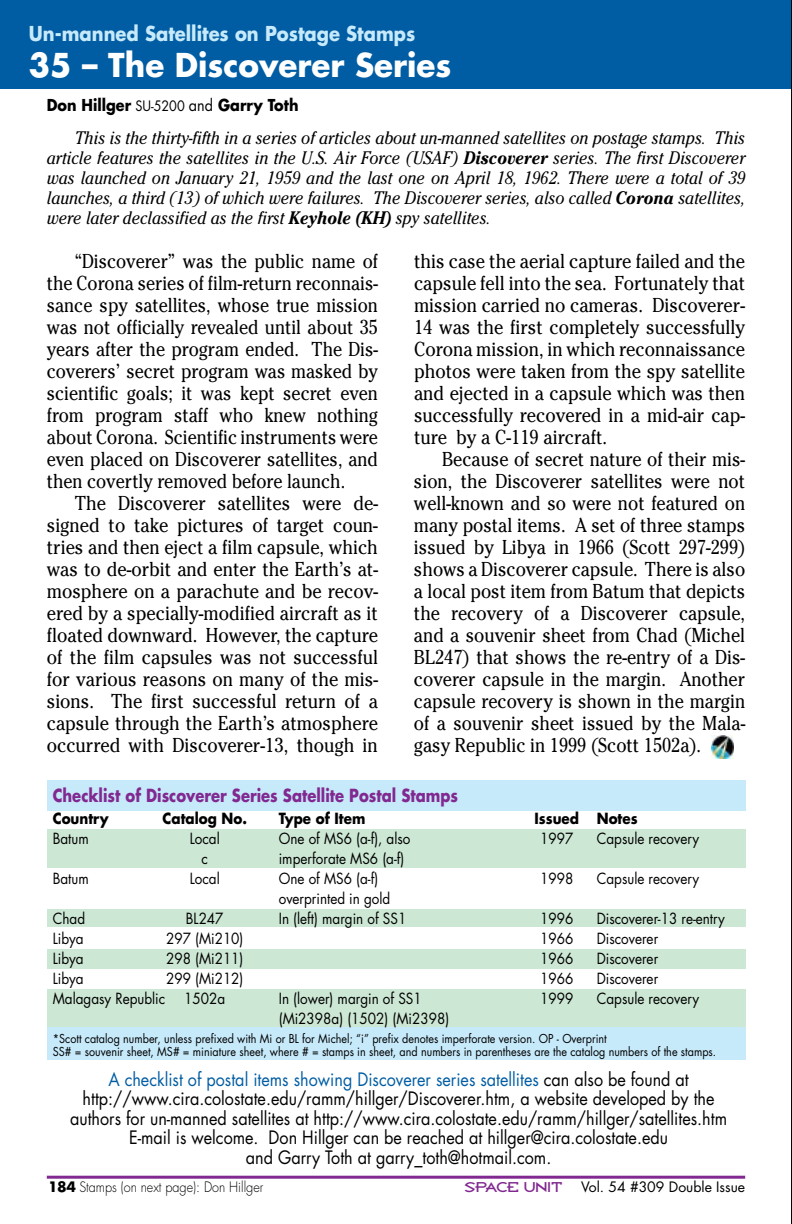
<style>
.page{position:relative;width:792px;height:1224px;background:#fff}
.page>*{position:absolute;margin:0;border:0;box-sizing:border-box;transform-origin:0 0}
.t1{font:700 32px "Futura";color:#fff}
.t2{font:20px/22px "Cheltenham";color:#000;text-align:justify;scale:.89 1}
.t3{font:20px/22px "Cheltenham";color:#000;text-align:justify;scale:.88 1}
.t4{font:20px/22px "Cheltenham";color:#000;text-align:justify;scale:.87 1}
.t5{font:700 20px "Futura";color:#c7eafb;scale:.9 1}
.t6{font:italic 18px/20px "Cheltenham";color:#000;text-align:justify;scale:.9 1}
.t7{font:18px/19.4px "Futura";color:#000;text-align:center;scale:.9 1}
.t8{font:700 17.6px "Futura";color:#812990;scale:.84 1}
.t9{font:700 16px "Futura";color:#000;scale:.9 1}
.t10{font:15px "Futura";color:#000;scale:.9 1}
.t11{font:700 15px "Futura";color:#000;scale:.9 1}
.t12{font:300 14px "Futura";color:#000;scale:.9 1}
.t13{font:14px "Futura";color:#000}
.t14{font:14px "Broadband ICG";letter-spacing:-.03em;color:#812990;scale:1.2 1}
.t15{font:12px/13px "Futura";color:#000;scale:.9 1}
.s1{font-weight:400;font-size:14px}
.s2{font-weight:400}
.s3{font-weight:700}
.s4{color:#005da3}
</style>
<div class="page">
<hr style="left:47px;top:1176px;width:698px;height:3px;background:#812990">
<div style="left:0;top:0;width:792px;height:89px;background:#005da3"></div>
<div style="left:47px;top:989px;width:698px;height:38px;background:#cce7d3"></div>
<div style="left:47px;top:829px;width:698px;height:39px;background:#cce7d3"></div>
<div style="left:47px;top:949px;width:698px;height:19px;background:#cce7d3"></div>
<div style="left:47px;top:909px;width:698px;height:17px;background:#cce7d3"></div>
<div style="left:47px;top:1027px;width:698px;height:33px;background:#c7eafb"></div>
<div style="left:47px;top:780px;width:698px;height:30px;background:#c7eafb"></div>
<img style="left:791px;top:0;width:1px;height:1224px">
<img style="left:711px;top:735px;width:23px;height:23px">
<p class="t5" style="left:29px;top:19px;width:431px">Un-manned Satellites on Postage Stamps</p>
<h1 class="t1" style="left:29px;top:43px;width:424px">35 – The Discoverer Series</h1>
<p class="t9" style="left:47px;top:94px;width:281px">Don Hillger <span class="s1">SU-5200</span> <span class="s2">and</span> Garry Toth</p>
<p class="t6" style="left:47px;top:127px;width:778px;text-indent:28px">This is the thirty-fifth in a series of articles about un-manned satellites on postage stamps. This article features the satellites in the U.S. Air Force (USAF) <span class="s3">Discoverer</span> series. The first Discoverer was launched on January 21, 1959 and the last one on April 18, 1962. There were a total of 39 launches, a third (13) of which were failures. The Discoverer series, also called <span class="s3">Corona</span> satellites, were later declassified as the first <span class="s3">Keyhole (KH)</span> spy satellites.</p>
<p class="t4" style="left:47px;top:250px;width:382px;text-indent:28px">“Discoverer” was the public name of the Corona series of film-return reconnais&shy;sance spy satellites, whose true mission was not officially revealed until about 35 years after the program ended. The Dis&shy;coverers’ secret program was masked by scientific goals; it was kept secret even from program staff who knew nothing about Corona. Scientific instruments were even placed on Discoverer satellites, and then covertly removed before launch.</p>
<p class="t2" style="left:47px;top:492px;width:374px;text-indent:28px">The Discoverer satellites were de&shy;signed to take pictures of target coun&shy;tries and then eject a film capsule, which was to de-orbit and enter the Earth’s at&shy;mosphere on a parachute and be recov&shy;ered by a specially-modified aircraft as it floated downward. However, the capture of the film capsules was not successful for various reasons on many of the mis&shy;sions. The first successful return of a capsule through the Earth’s atmosphere occurred with Discoverer-13, though in</p>
<p class="t2" style="left:414px;top:250px;width:374px">this case the aerial capture failed and the capsule fell into the sea. Fortunately that mission carried no cameras. Discoverer-14 was the first completely successfully Corona mission, in which reconnaissance photos were taken from the spy satellite and ejected in a capsule which was then successfully recovered in a mid-air cap&shy;ture by a C-119 aircraft.</p>
<p class="t3" style="left:414px;top:448px;width:378px;text-indent:28px">Because of secret nature of their mis&shy;sion, the Discoverer satellites were not well-known and so were not featured on many postal items. A set of three stamps issued by Libya in 1966 (Scott 297-299) shows a Discoverer capsule. There is also a local post item from Batum that depicts the recovery of a Discoverer capsule, and a souvenir sheet from Chad (Michel BL247) that shows the re-entry of a Dis&shy;coverer capsule in the margin. Another capsule recovery is shown in the margin of a souvenir sheet issued by the Mala&shy;gasy Republic in 1999 (Scott 1502a).</p>
<p class="t8" style="left:53px;top:783px;width:484px">Checklist of Discoverer Series Satellite Postal Stamps</p>
<p class="t11" style="left:53px;top:808px;width:63px">Country</p>
<p class="t11" style="left:163px;top:808px;width:95px">Catalog No.</p>
<p class="t11" style="left:279px;top:808px;width:98px">Type of Item</p>
<p class="t11" style="left:535px;top:808px;width:116px">Issued Notes</p>
<p class="t10" style="left:53px;top:828px;width:41px">Batum</p>
<p class="t10" style="left:190px;top:828px;width:35px">Local</p>
<p class="t10" style="left:279px;top:828px;width:148px">One of MS6 (a-f), also</p>
<p class="t10" style="left:540px;top:828px;width:38px">1997</p>
<p class="t10" style="left:597px;top:828px;width:115px">Capsule recovery</p>
<p class="t10" style="left:202px;top:848px;width:9px">c</p>
<p class="t10" style="left:279px;top:848px;width:141px">imperforate MS6 (a-f)</p>
<p class="t10" style="left:53px;top:868px;width:41px">Batum</p>
<p class="t10" style="left:190px;top:868px;width:35px">Local</p>
<p class="t10" style="left:279px;top:868px;width:112px">One of MS6 (a-f)</p>
<p class="t10" style="left:540px;top:868px;width:38px">1998</p>
<p class="t10" style="left:597px;top:868px;width:115px">Capsule recovery</p>
<p class="t10" style="left:279px;top:888px;width:126px">overprinted in gold</p>
<p class="t10" style="left:53px;top:908px;width:37px">Chad</p>
<p class="t10" style="left:186px;top:908px;width:43px">BL247</p>
<p class="t10" style="left:279px;top:908px;width:143px">In (left) margin of SS1</p>
<p class="t10" style="left:540px;top:908px;width:38px">1996</p>
<p class="t10" style="left:597px;top:908px;width:144px">Discoverer-13 re-entry</p>
<p class="t10" style="left:53px;top:928px;width:36px">Libya</p>
<p class="t10" style="left:166px;top:928px;width:88px">297 (Mi210)</p>
<p class="t10" style="left:540px;top:928px;width:38px">1966</p>
<p class="t10" style="left:597px;top:928px;width:70px">Discoverer</p>
<p class="t10" style="left:53px;top:948px;width:36px">Libya</p>
<p class="t10" style="left:166px;top:948px;width:88px">298 (Mi211)</p>
<p class="t10" style="left:540px;top:948px;width:38px">1966</p>
<p class="t10" style="left:597px;top:948px;width:70px">Discoverer</p>
<p class="t10" style="left:53px;top:968px;width:36px">Libya</p>
<p class="t10" style="left:166px;top:968px;width:88px">299 (Mi212)</p>
<p class="t10" style="left:540px;top:968px;width:38px">1966</p>
<p class="t10" style="left:597px;top:968px;width:70px">Discoverer</p>
<p class="t10" style="left:53px;top:988px;width:126px">Malagasy Republic</p>
<p class="t10" style="left:184px;top:988px;width:47px">1502a</p>
<p class="t10" style="left:279px;top:988px;width:160px">In (lower) margin of SS1</p>
<p class="t10" style="left:540px;top:988px;width:38px">1999</p>
<p class="t10" style="left:597px;top:988px;width:115px">Capsule recovery</p>
<p class="t10" style="left:279px;top:1008px;width:191px">(Mi2398a) (1502) (Mi2398)</p>
<p class="t15" style="left:53px;top:1032px;width:739px">*Scott catalog number, unless prefixed with Mi or BL for Michel; “i” prefix denotes imperforate version. OP - Overprint<br>SS# = souvenir sheet, MS# = miniature sheet, where # = stamps in sheet, and numbers in parentheses are the catalog numbers of the stamps.</p>
<p class="t7" style="left:70px;top:1070px;width:732px"><span class="s4">A checklist of postal items showing Discoverer series satellites</span> can also be found at http://www.cira.colostate.edu/ramm/hillger/Discoverer.htm, a website developed by the authors for un-manned satellites at http://www.cira.colostate.edu/ramm/hillger/satellites.htm E-mail is welcome. Don Hillger can be reached at hillger@cira.colostate.edu<br>and Garry Toth at garry_toth@hotmail.com.</p>
<p class="t12" style="left:48px;top:1178px;width:241px"><span class="s3">184</span> Stamps (on next page): Don Hillger</p>
<p class="t14" style="left:464px;top:1179px;width:83px">SPACE UNIT</p>
<p class="t13" style="left:581px;top:1178px;width:165px">Vol. 54 #309 Double Issue</p>
</div>
